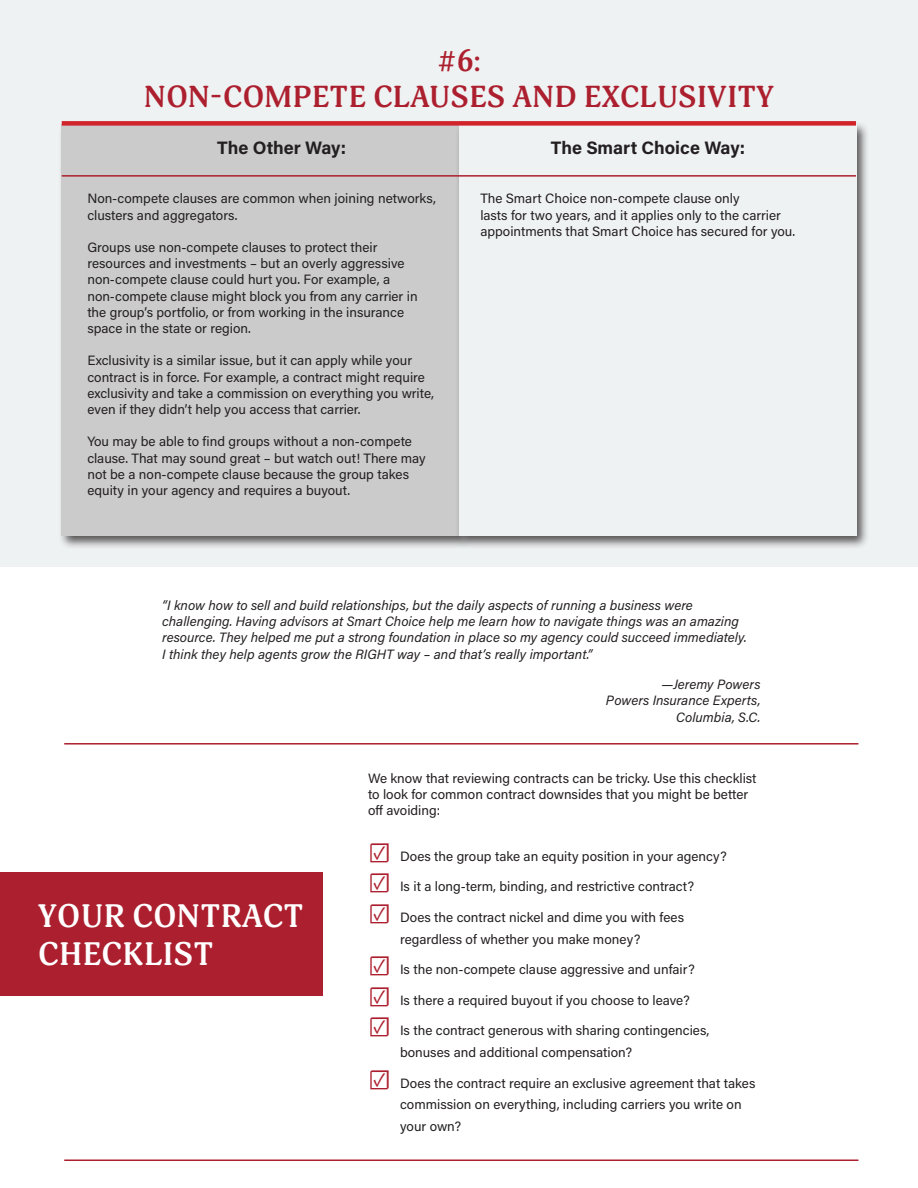
<style>
.page{position:relative;width:918px;height:1188px;background:#fff}
.page>*{position:absolute;margin:0;border:0;box-sizing:border-box;transform-origin:0 0}
.t1{font:700 32.1px/38.5px "Adonis";letter-spacing:.01em;color:#fff}
.t2{font:700 30px/36px "Adonis";letter-spacing:.01em;color:#ac1f2e;text-align:center}
.t3{font:700 18px "Acumin Pro";color:#231f20}
.t4{font:13.5px/16.2px "Acumin Pro";color:#231f20}
.t5{font:italic 13.5px/16.2px "Acumin Pro";color:#231f20}
.s1{font-size:22.5px;color:#ac1f2e}
</style>
<div class="page">
<div style="left:0;top:0;width:918px;height:567px;background:#eff2f3"></div>
<div style="left:58px;top:120px;width:414px;height:429px;background:#231f20;opacity:.75"></div>
<div style="left:62px;top:124px;width:397px;height:412px;background:#cbcbcb"></div>
<div style="left:455px;top:120px;width:414px;height:429px;background:#231f20;opacity:.75"></div>
<div style="left:459px;top:124px;width:397px;height:412px;background:#eff2f3"></div>
<hr style="left:62px;top:175px;width:794px;height:2px;background:#ac1f2e">
<div style="left:62px;top:121px;width:794px;height:5px;background:#d1232a"></div>
<div style="left:0;top:872px;width:323px;height:123px;background:#ac1f2e"></div>
<hr style="left:64px;top:743px;width:794px;height:2px;background:#ac1f2e">
<hr style="left:64px;top:1160px;width:794px;height:1px;background:#ac1f2e">
<h2 class="t2" style="left:144px;top:43px;width:632px">#6:<br>NON-COMPETE CLAUSES AND EXCLUSIVITY</h2>
<h3 class="t3" style="left:217px;top:135px;width:130px">The Other Way:</h3>
<h3 class="t3" style="left:551px;top:135px;width:196px">The Smart Choice Way:</h3>
<p class="t4" style="left:480px;top:190px;width:316px">The Smart Choice non-compete clause only<br>lasts for two years, and it applies only to the carrier appointments that Smart Choice has secured for you.</p>
<p class="t4" style="left:87px;top:190px;width:350px">Non-compete clauses are common when joining networks, clusters and aggregators.</p>
<p class="t4" style="left:87px;top:239px;width:332px">Groups use non-compete clauses to protect their resources and investments – but an overly aggressive non-compete clause could hurt you. For example, a non-compete clause might block you from any carrier in the group’s portfolio, or from working in the insurance space in the state or region.</p>
<p class="t4" style="left:87px;top:352px;width:348px">Exclusivity is a similar issue, but it can apply while your contract is in force. For example, a contract might require exclusivity and take a commission on everything you write, even if they didn’t help you access that carrier.</p>
<p class="t4" style="left:87px;top:433px;width:340px">You may be able to find groups without a non-compete clause. That may sound great – but watch out! There may not be a non-compete clause because the group takes equity in your agency and requires a buyout.</p>
<p class="t5" style="left:162px;top:597px;width:586px">“I know how to sell and build relationships, but the daily aspects of running a business were challenging. Having advisors at Smart Choice help me learn how to navigate things was an amazing resource. They helped me put a strong foundation in place so my agency could succeed immediately.<br>I think they help agents grow the RIGHT way – and that’s really important.”</p>
<p class="t5" style="left:606px;top:676px;width:156px;text-align:right">—Jeremy Powers<br>Powers Insurance Experts,<br>Columbia, S.C.</p>
<h1 class="t1" style="left:38px;top:898px;width:267px">YOUR CONTRACT<br>CHECKLIST</h1>
<p class="t4" style="left:368px;top:769px;width:390px">We know that reviewing contracts can be tricky. Use this checklist to look for common contract downsides that you might be better off avoiding:</p>
<p class="t4" style="left:368px;top:847px;width:360px"><span class="s1">☑</span> Does the group take an equity position in your agency?</p>
<p class="t4" style="left:368px;top:878px;width:328px"><span class="s1">☑</span> Is it a long-term, binding, and restrictive contract?</p>
<p class="t4" style="left:400px;top:906px;width:286px;line-height:21.6px;text-indent:-32px"><span class="s1">☑</span> Does the contract nickel and dime you with fees regardless of whether you make money?</p>
<p class="t4" style="left:368px;top:961px;width:328px"><span class="s1">☑</span> Is the non-compete clause aggressive and unfair?</p>
<p class="t4" style="left:368px;top:991px;width:323px"><span class="s1">☑</span> Is there a required buyout if you choose to leave?</p>
<p class="t4" style="left:400px;top:1019px;width:311px;line-height:21.6px;text-indent:-32px"><span class="s1">☑</span> Is the contract generous with sharing contingencies, bonuses and additional compensation?</p>
<p class="t4" style="left:400px;top:1072px;width:357px;line-height:21.6px;text-indent:-32px"><span class="s1">☑</span> Does the contract require an exclusive agreement that takes commission on everything, including carriers you write on your own?</p>
</div>
